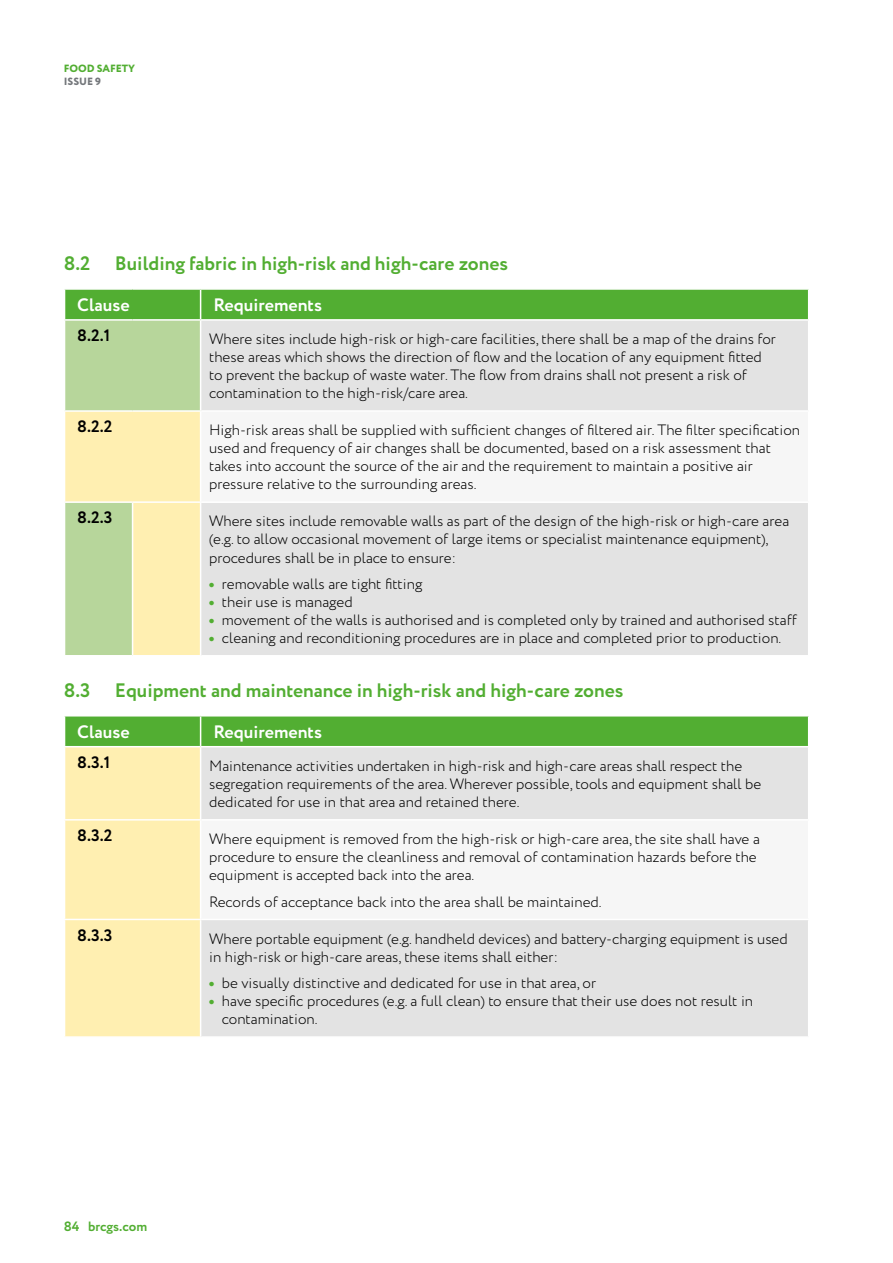
<style>
.page{position:relative;width:893px;height:1263px;background:#fff}
.page>*{position:absolute;margin:0;border:0;box-sizing:border-box;transform-origin:0 0}
.t1{font:700 19.5px "Circe";color:#52ae32}
.t2{font:700 18px "Circe";color:#fff}
.t3{font:700 16.5px "Circe";color:#000}
.t4{font:300 15px/18px "Circe";color:#000}
.t5{font:700 13.5px "Circe";color:#52ae32}
.t6{font:800 10.5px "Circe";color:#52ae32}
.t7{font:800 10.5px "Circe";color:#74777b}
.s1{font-weight:800;color:#52ae32}
.s2{color:#52ae32}
</style>
<div class="page">
<div style="left:65px;top:321px;width:135px;height:89px;background:#b7d69b"></div>
<div style="left:201px;top:321px;width:607px;height:334px;background:#e3e3e3"></div>
<svg style="left:65px;top:412px;width:135px;height:243px;background:#e8e7aa"></svg>
<div style="left:201px;top:411px;width:608px;height:91px;background:#f6f6f6"></div>
<hr style="left:201px;top:410px;width:608px;height:2px;background:#fff">
<hr style="left:808px;top:412px;width:1px;height:89px;background:#fff">
<hr style="left:201px;top:501px;width:608px;height:2px;background:#fff">
<hr style="left:132px;top:503px;width:1px;height:152px;background:#fff">
<hr style="left:64px;top:501px;width:69px;height:2px;background:#fff">
<hr style="left:133px;top:501px;width:68px;height:2px;background:#fff">
<div style="left:64px;top:289px;width:745px;height:30px;background:#52ae32"></div>
<svg style="left:65px;top:716px;width:743px;height:320px;background:#c1d885"></svg>
<div style="left:201px;top:747px;width:607px;height:289px;background:#e3e3e3"></div>
<div style="left:201px;top:820px;width:608px;height:99px;background:#f6f6f6"></div>
<hr style="left:200px;top:716px;width:1px;height:30px;background:#fff">
<hr style="left:64px;top:746px;width:137px;height:1px;background:#fff">
<hr style="left:201px;top:746px;width:608px;height:1px;background:#fff">
<hr style="left:64px;top:819px;width:137px;height:1px;background:#fff">
<hr style="left:64px;top:919px;width:137px;height:1px;background:#fff">
<hr style="left:201px;top:819px;width:608px;height:1px;background:#fff">
<hr style="left:808px;top:820px;width:1px;height:99px;background:#fff">
<hr style="left:201px;top:919px;width:608px;height:1px;background:#fff">
<hr style="left:200px;top:747px;width:1px;height:72px;background:#fff">
<hr style="left:200px;top:820px;width:1px;height:99px;background:#fff">
<hr style="left:200px;top:920px;width:1px;height:116px;background:#fff">
<p class="t6" style="left:64px;top:61px;width:73px">FOOD SAFETY</p>
<p class="t7" style="left:64px;top:75px;width:39px">ISSUE 9</p>
<h1 class="t1" style="left:64px;top:250px;width:446px">8.2 Building fabric in high-risk and high-care zones</h1>
<p class="t2" style="left:77px;top:293px;width:54px">Clause</p>
<p class="t2" style="left:213px;top:293px;width:110px">Requirements</p>
<p class="t3" style="left:77px;top:324px;width:34px">8.2.1</p>
<p class="t4" style="left:209px;top:330px;width:568px">Where sites include high-risk or high-care facilities, there shall be a map of the drains for these areas which shows the direction of flow and the location of any equipment fitted to prevent the backup of waste water. The flow from drains shall not present a risk of contamination to the high-risk/care area.</p>
<p class="t3" style="left:77px;top:416px;width:37px">8.2.2</p>
<p class="t4" style="left:209px;top:422px;width:592px">High-risk areas shall be supplied with sufficient changes of filtered air. The filter specification used and frequency of air changes shall be documented, based on a risk assessment that takes into account the source of the air and the requirement to maintain a positive air pressure relative to the surrounding areas.</p>
<p class="t3" style="left:77px;top:507px;width:37px">8.2.3</p>
<p class="t4" style="left:209px;top:513px;width:582px">Where sites include removable walls as part of the design of the high-risk or high-care area (e.g. to allow occasional movement of large items or specialist maintenance equipment), procedures shall be in place to ensure:</p>
<p class="t4" style="left:209px;top:575px;width:215px"><span class="s1">•</span> removable walls are tight fitting</p>
<p class="t4" style="left:209px;top:593px;width:145px"><span class="s1">•</span> their use is managed</p>
<p class="t4" style="left:209px;top:611px;width:589px"><span class="s1">•</span> movement of the walls is authorised and is completed only by trained and authorised staff</p>
<p class="t4" style="left:209px;top:629px;width:574px"><span class="s1">•</span> cleaning and reconditioning procedures are in place and completed prior to production.</p>
<h1 class="t1" style="left:64px;top:677px;width:561px">8.3 Equipment and maintenance in high-risk and high-care zones</h1>
<p class="t2" style="left:77px;top:720px;width:94px">Clause <span class="s2">8.3.1</span></p>
<p class="t2" style="left:213px;top:720px;width:110px">Requirements</p>
<p class="t3" style="left:77px;top:751px;width:35px">8.3.1</p>
<p class="t4" style="left:209px;top:757px;width:554px">Maintenance activities undertaken in high-risk and high-care areas shall respect the segregation requirements of the area. Wherever possible, tools and equipment shall be dedicated for use in that area and retained there.</p>
<p class="t3" style="left:77px;top:824px;width:37px">8.3.2</p>
<p class="t4" style="left:209px;top:830px;width:552px">Where equipment is removed from the high-risk or high-care area, the site shall have a procedure to ensure the cleanliness and removal of contamination hazards before the equipment is accepted back into the area.</p>
<p class="t4" style="left:209px;top:893px;width:394px">Records of acceptance back into the area shall be maintained.</p>
<p class="t3" style="left:77px;top:924px;width:37px">8.3.3</p>
<p class="t4" style="left:209px;top:930px;width:580px">Where portable equipment (e.g. handheld devices) and battery-charging equipment is used in high-risk or high-care areas, these items shall either:</p>
<p class="t4" style="left:209px;top:974px;width:388px"><span class="s1">•</span> be visually distinctive and dedicated for use in that area, or</p>
<p class="t4" style="left:222px;top:992px;width:533px;text-indent:-13px"><span class="s1">•</span> have specific procedures (e.g. a full clean) to ensure that their use does not result in contamination.</p>
<p class="t5" style="left:64px;top:1217px;width:85px">84 brcgs.com</p>
</div>
